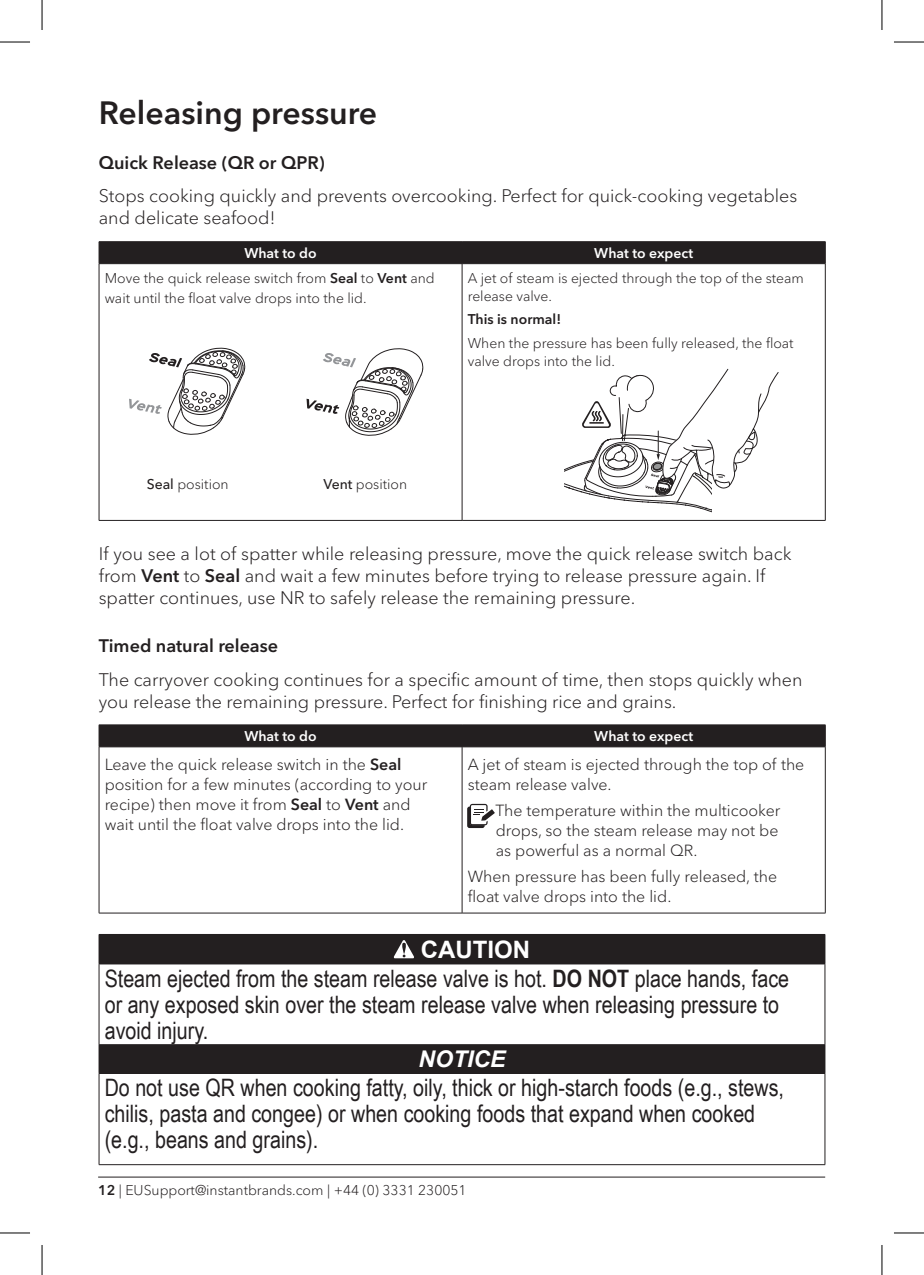
<style>
.page{position:relative;width:924px;height:1275px;background:#fff}
.page>*{position:absolute;margin:0;border:0;box-sizing:border-box;transform-origin:0 0}
.t1{font:600 32px "Avenir Next LT Pro";color:#231f20}
.Warning_Caution_Dang{font:24px/26px "Arial Narrow";color:#231f20}
.Warning_Caution_Dang-2{font:700 24px "Arial";color:#fff}
.Notice_Header_Text{font:italic 700 23px "Arial";color:#fff}
.Body_Copy{font:300 18px/22px "Avenir Next LT Pro";color:#231f20}
.Body_Copy-2{font:600 18px "Avenir Next LT Pro";color:#231f20}
.Table_Body_Text_-_Le{font:300 16px/20px "Avenir Next LT Pro";color:#231f20}
.Table_Body_Text_-_Le-2{font:300 14px/18px "Avenir Next LT Pro";color:#231f20}
.Table_Header_Text{font:600 14px "Avenir Next LT Pro";color:#fff}
.Product_Diagram_Text{font:300 14px "Avenir Next LT Pro";color:#231f20}
.Table_Body_Text_-_Le-3{font:600 14px "Avenir Next LT Pro";color:#231f20}
.s1{font-weight:600}
.s2{font-weight:500}
.s3{font-weight:700}
</style>
<div class="page">
<hr style="left:98px;top:1176px;width:726px;height:1px;background:#231f20">
<hr style="left:99px;top:724px;width:363px;height:1px;background:#231f20">
<hr style="left:462px;top:724px;width:363px;height:1px;background:#231f20">
<div style="left:99px;top:725px;width:726px;height:21px;background:#231f20"></div>
<hr style="left:99px;top:746px;width:363px;height:1px;background:#231f20">
<hr style="left:462px;top:746px;width:363px;height:1px;background:#231f20">
<hr style="left:824px;top:747px;width:1px;height:165px;background:#231f20">
<hr style="left:462px;top:912px;width:363px;height:1px;background:#231f20">
<hr style="left:99px;top:747px;width:1px;height:165px;background:#231f20">
<hr style="left:461px;top:747px;width:1px;height:165px;background:#231f20">
<hr style="left:99px;top:912px;width:363px;height:1px;background:#231f20">
<div style="left:467px;top:806px;width:17px;height:22px;background:#231f20;border-radius:2px"></div>
<svg style="left:469px;top:804px;width:25px;height:21px"></svg>
<hr style="left:99px;top:241px;width:363px;height:1px;background:#231f20">
<hr style="left:462px;top:241px;width:363px;height:1px;background:#231f20">
<div style="left:99px;top:242px;width:726px;height:21px;background:#231f20"></div>
<hr style="left:99px;top:263px;width:363px;height:1px;background:#231f20">
<hr style="left:462px;top:263px;width:363px;height:1px;background:#231f20">
<hr style="left:824px;top:264px;width:1px;height:256px;background:#231f20">
<hr style="left:462px;top:520px;width:363px;height:1px;background:#231f20">
<hr style="left:99px;top:264px;width:1px;height:256px;background:#231f20">
<hr style="left:461px;top:264px;width:1px;height:256px;background:#231f20">
<hr style="left:99px;top:520px;width:363px;height:1px;background:#231f20">
<svg style="left:564px;top:368px;width:214px;height:145px"></svg>
<div style="left:99px;top:1045px;width:725px;height:28px;background:#231f20"></div>
<svg style="left:824px;top:1045px;width:1px;height:27px"></svg>
<hr style="left:99px;top:1073px;width:1px;height:91px;background:#231f20">
<hr style="left:824px;top:1073px;width:1px;height:91px;background:#231f20">
<hr style="left:99px;top:1164px;width:725px;height:1px;background:#231f20">
<div style="left:99px;top:934px;width:725px;height:30px;background:#231f20"></div>
<svg style="left:824px;top:934px;width:1px;height:29px"></svg>
<hr style="left:99px;top:964px;width:1px;height:80px;background:#231f20">
<hr style="left:824px;top:964px;width:1px;height:80px;background:#231f20">
<hr style="left:99px;top:1044px;width:725px;height:1px;background:#231f20">
<svg style="left:393px;top:940px;width:21px;height:18px"></svg>
<svg style="left:129px;top:347px;width:116px;height:88px"></svg>
<svg style="left:306px;top:348px;width:117px;height:88px"></svg>
<hr style="left:0;top:42px;width:30px;height:1px;background:#000">
<hr style="left:893px;top:42px;width:30px;height:1px;background:#000">
<hr style="left:0;top:1232px;width:30px;height:1px;background:#000">
<hr style="left:893px;top:1232px;width:30px;height:1px;background:#000">
<hr style="left:42px;top:0;width:1px;height:30px;background:#000">
<hr style="left:42px;top:1245px;width:1px;height:30px;background:#000">
<hr style="left:881px;top:0;width:1px;height:30px;background:#000">
<hr style="left:881px;top:1245px;width:1px;height:30px;background:#000">
<p class="t1" style="left:99px;top:93px;width:280px">Releasing pressure</p>
<p class="Body_Copy-2" style="left:99px;top:152px;width:227px">Quick Release (QR or QPR)</p>
<p class="Body_Copy" style="left:99px;top:185px;width:699px">Stops cooking quickly and prevents overcooking. Perfect for quick-cooking vegetables and delicate seafood!</p>
<p class="Table_Header_Text" style="left:244px;top:245px;width:74px">What to do</p>
<p class="Table_Header_Text" style="left:594px;top:245px;width:100px">What to expect</p>
<p class="Table_Body_Text_-_Le-2" style="left:105px;top:268px;width:331px;line-height:20px">Move the quick release switch from <span class="s1">Seal</span> to <span class="s1">Vent</span> and wait until the float valve drops into the lid.</p>
<p class="Table_Body_Text_-_Le-2" style="left:467px;top:269px;width:337px">A jet of steam is ejected through the top of the steam release valve.</p>
<p class="Table_Body_Text_-_Le-3" style="left:467px;top:311px;width:95px">This is normal!</p>
<p class="Table_Body_Text_-_Le-2" style="left:467px;top:334px;width:327px">When the pressure has been fully released, the float valve drops into the lid.</p>
<p class="Product_Diagram_Text" style="left:147px;top:475px;width:83px"><span class="s2">Seal</span> position</p>
<p class="Product_Diagram_Text" style="left:323px;top:475px;width:85px"><span class="s2">Vent</span> position</p>
<p class="Body_Copy" style="left:99px;top:542px;width:694px">If you see a lot of spatter while releasing pressure, move the quick release switch back from <span class="s1">Vent</span> to <span class="s1">Seal</span> and wait a few minutes before trying to release pressure again. If spatter continues, use NR to safely release the remaining pressure.</p>
<p class="Body_Copy-2" style="left:99px;top:635px;width:181px">Timed natural release</p>
<p class="Body_Copy" style="left:99px;top:668px;width:704px">The carryover cooking continues for a specific amount of time, then stops quickly when you release the remaining pressure. Perfect for finishing rice and grains.</p>
<p class="Table_Header_Text" style="left:244px;top:728px;width:74px">What to do</p>
<p class="Table_Header_Text" style="left:594px;top:728px;width:100px">What to expect</p>
<p class="Table_Body_Text_-_Le" style="left:105px;top:755px;width:324px">Leave the quick release switch in the <span class="s1">Seal </span>position for a few minutes (according to your recipe) then move it from <span class="s1">Seal</span> to <span class="s1">Vent</span> and wait until the float valve drops into the lid.</p>
<p class="Table_Body_Text_-_Le" style="left:467px;top:755px;width:338px">A jet of steam is ejected through the top of the steam release valve.</p>
<p class="Table_Body_Text_-_Le" style="left:495px;top:800px;width:286px">The temperature within the multicooker drops, so the steam release may not be as powerful as a normal QR.</p>
<p class="Table_Body_Text_-_Le" style="left:467px;top:866px;width:311px">When pressure has been fully released, the float valve drops into the lid.</p>
<p class="Warning_Caution_Dang-2" style="left:420px;top:934px;width:111px">CAUTION</p>
<p class="Warning_Caution_Dang" style="left:105px;top:964px;width:685px">Steam ejected from the steam release valve is hot. <span class="s3">DO NOT</span> place hands, face or any exposed skin over the steam release valve when releasing pressure to avoid injury.</p>
<p class="Notice_Header_Text" style="left:418px;top:1044px;width:88px">NOTICE</p>
<p class="Warning_Caution_Dang" style="left:105px;top:1073px;width:680px">Do not use QR when cooking fatty, oily, thick or high-starch foods (e.g., stews, chilis, pasta and congee) or when cooking foods that expand when cooked (e.g., beans and grains).</p>
<p class="Table_Body_Text_-_Le-2" style="left:98px;top:1181px;width:370px"><span class="s1">12</span> | EUSupport@instantbrands.com | +44 (0) 3331 230051</p>
</div>
